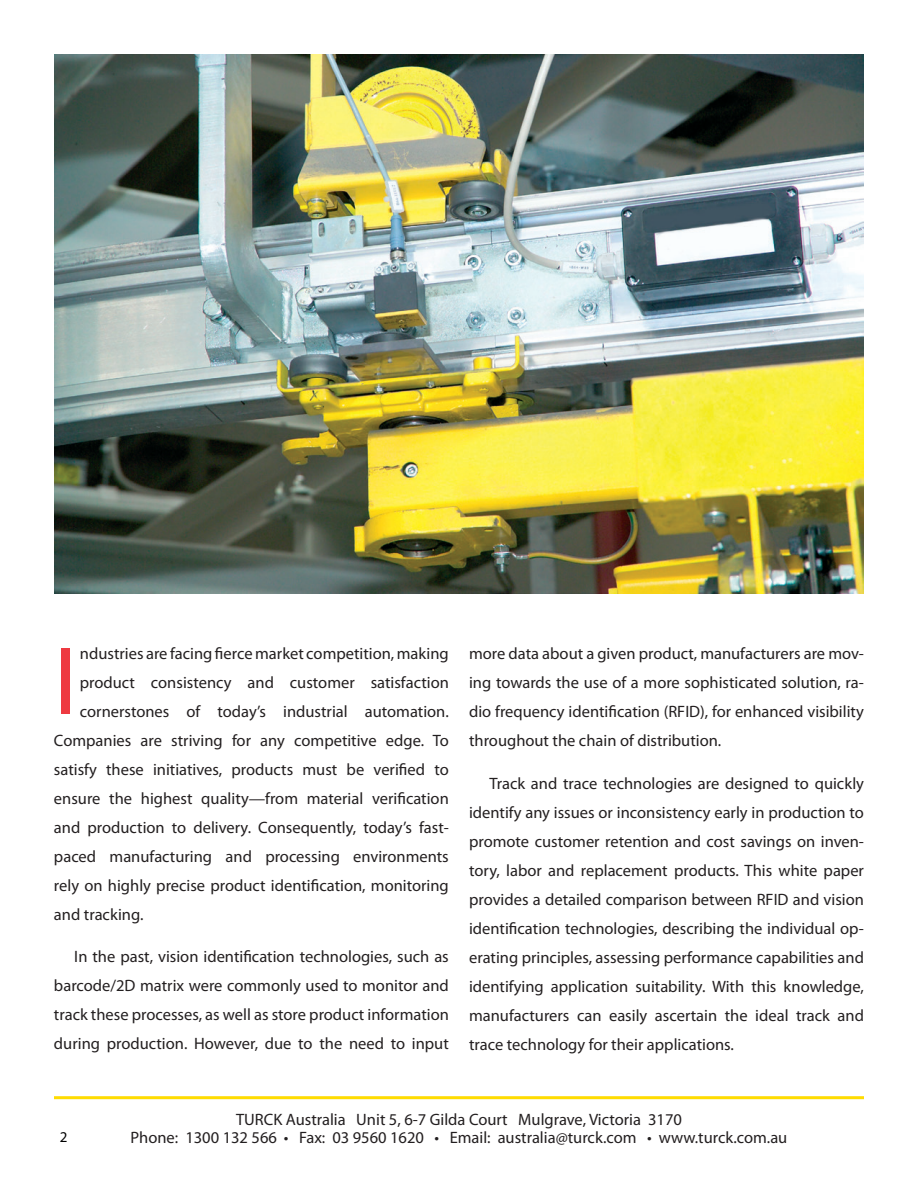
<style>
.page{position:relative;width:918px;height:1188px;background:#fff}
.page>*{position:absolute;margin:0;border:0;box-sizing:border-box;transform-origin:0 0}
.t1{font:97.5px "Myriad Pro";color:#ee3a41}
.t2{font:16.5px/29px "Myriad Pro";color:#231f20;text-align:justify}
.t3{font:15px "Myriad Pro";color:#000}
</style>
<div class="page">
<hr style="left:54px;top:1096px;width:810px;height:3px;background:#ffdc01">
<img style="left:54px;top:54px;width:810px;height:540px">
<p class="t2" style="left:80px;top:639px;width:370px">ndustries are facing fierce market competition, making</p>
<p class="t2" style="left:80px;top:668px;width:370px">product consistency and customer satisfaction</p>
<p class="t2" style="left:80px;top:697px;width:370px">cornerstones of today’s industrial automation.</p>
<p class="t2" style="left:54px;top:726px;width:396px">Companies are striving for any competitive edge. To</p>
<p class="t2" style="left:54px;top:755px;width:396px">satisfy these initiatives, products must be verified to</p>
<p class="t2" style="left:54px;top:784px;width:396px">ensure the highest quality—from material verification</p>
<p class="t2" style="left:54px;top:813px;width:396px">and production to delivery. Consequently, today’s fast-</p>
<p class="t2" style="left:54px;top:842px;width:396px">paced manufacturing and processing environments</p>
<p class="t2" style="left:54px;top:871px;width:396px">rely on highly precise product identification, monitoring</p>
<p class="t2" style="left:54px;top:900px;width:91px">and tracking.</p>
<p class="t2" style="left:54px;top:942px;width:396px;text-indent:20px">In the past, vision identification technologies, such as barcode/2D matrix were commonly used to monitor and track these processes, as well as store product information during production. However, due to the need to input</p>
<h1 class="t1" style="left:54px;top:621px;width:25px">I</h1>
<p class="t2" style="left:469px;top:639px;width:396px">more data about a given product, manufacturers are mov&shy;ing towards the use of a more sophisticated solution, ra&shy;dio frequency identification (RFID), for enhanced visibility throughout the chain of distribution.</p>
<p class="t2" style="left:469px;top:768px;width:396px;text-indent:20px">Track and trace technologies are designed to quickly identify any issues or inconsistency early in production to promote customer retention and cost savings on inven&shy;tory, labor and replacement products. This white paper provides a detailed comparison between RFID and vision identification technologies, describing the individual op&shy;erating principles, assessing performance capabilities and identifying application suitability. With this knowledge, manufacturers can easily ascertain the ideal track and trace technology for their applications.</p>
<p class="t2" style="left:236px;top:1105px;width:447px">TURCK Australia Unit 5, 6-7 Gilda Court Mulgrave, Victoria 3170</p>
<p class="t3" style="left:60px;top:1128px;width:9px">2</p>
<p class="t2" style="left:131px;top:1123px;width:658px">Phone: 1300 132 566 • Fax: 03 9560 1620 • Email: australia@turck.com • www.turck.com.au</p>
</div>
